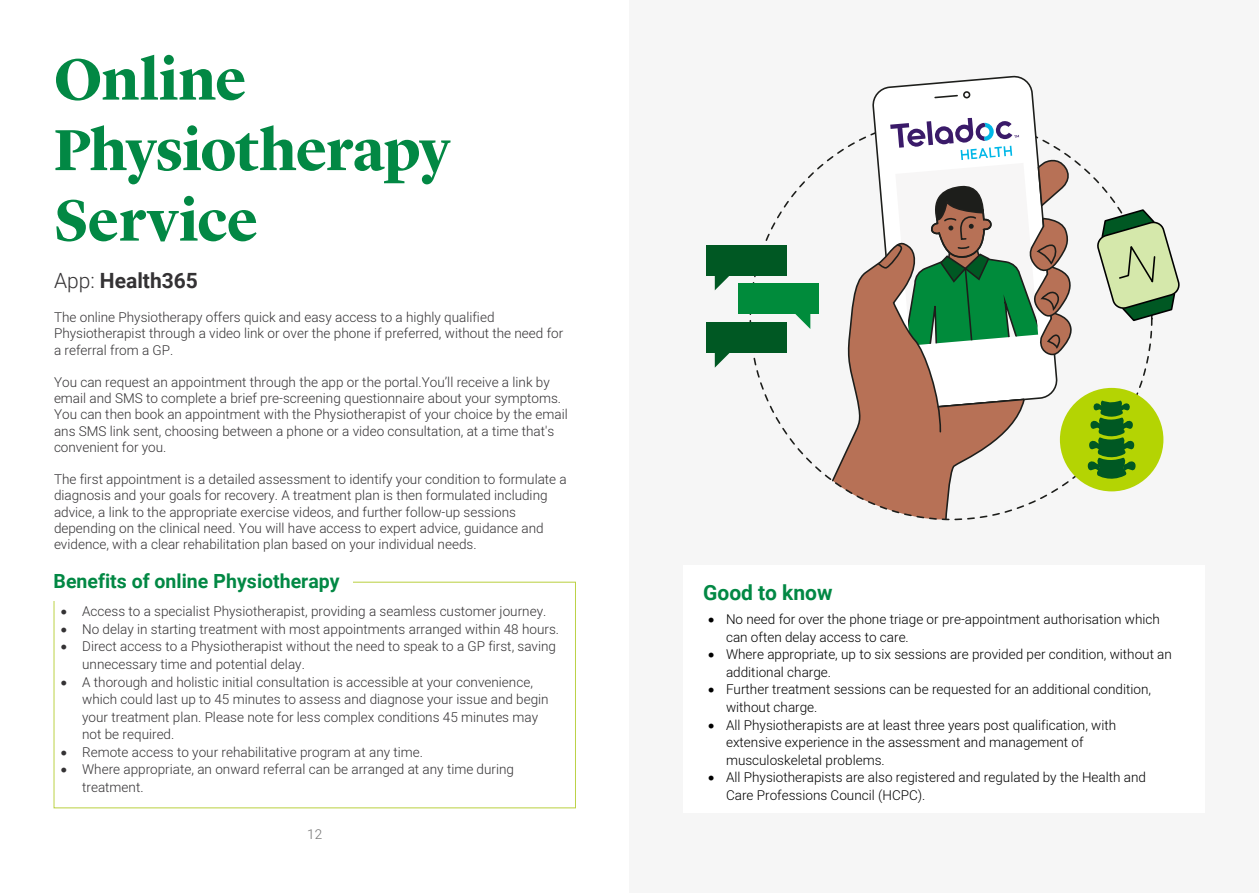
<style>
.page{position:relative;width:1259px;height:893px;background:#fff}
.page>*{position:absolute;margin:0;border:0;box-sizing:border-box;transform-origin:0 0}
.Sub_heading{font:700 60px/70.5px "Lyon Display";letter-spacing:-.015em;color:#028844}
.Sub_heading-2{font:700 21px "Roboto";color:#343234}
.Body_copy{font:700 21px "Roboto";color:#028844}
.Sub_heading-3{font:700 19.5px "Roboto";color:#028844}
.Sub_heading-4{font:300 13.5px/16.2px "Heebo";color:#343234}
.t1{font:300 13.5px/17.5px "Heebo";color:#000}
.t2{font:300 13.5px "Roboto";color:#737373}
.s1{font-weight:300}
.s2{font-family:"Arial"}
</style>
<div class="page">
<div style="left:629px;top:0;width:630px;height:893px;background:#f6f6f6"></div>
<svg style="left:872px;top:75px;width:163px;height:43px"></svg>
<svg style="left:933px;top:92px;width:36px;height:7px"></svg>
<div style="left:963px;top:91px;width:7px;height:8px;border:2px solid #1d1e1b;border-radius:50%"></div>
<div style="left:706px;top:245px;width:80px;height:31px;background:#005823"></div>
<svg style="left:715px;top:276px;width:14px;height:14px"></svg>
<div style="left:706px;top:322px;width:80px;height:31px;background:#005823"></div>
<svg style="left:715px;top:353px;width:15px;height:15px"></svg>
<div style="left:738px;top:283px;width:81px;height:31px;background:#008b3b"></div>
<svg style="left:795px;top:314px;width:15px;height:15px"></svg>
<svg style="left:831px;top:118px;width:243px;height:403px"></svg>
<svg style="left:1097px;top:208px;width:83px;height:114px"></svg>
<div style="left:1060px;top:388px;width:103px;height:103px;background:#b4d403;border-radius:50%"></div>
<svg style="left:1087px;top:400px;width:48px;height:91px"></svg>
<div style="left:683px;top:565px;width:522px;height:248px;background:#fff"></div>
<p class="Sub_heading" style="left:54px;top:39px;width:398px">Online<br>Physiotherapy<br>Service</p>
<p class="Sub_heading-2" style="left:54px;top:266px;width:145px"><span class="s1">App:</span> Health365</p>
<p class="Sub_heading-4" style="left:54px;top:309px;width:511px">The online Physiotherapy offers quick and easy access to a highly qualified<br>Physiotherapist through a video link or over the phone if preferred, without the need for a referral from a GP.</p>
<p class="Sub_heading-4" style="left:54px;top:374px;width:515px">You can request an appointment through the app or the portal.You’ll receive a link by email and SMS to complete a brief pre-screening questionnaire about your symptoms.<br>You can then book an appointment with the Physiotherapist of your choice by the email ans SMS link sent, choosing between a phone or a video consultation, at a time that's convenient for you.</p>
<p class="Sub_heading-4" style="left:54px;top:471px;width:514px">The first appointment is a detailed assessment to identify your condition to formulate a diagnosis and your goals for recovery. A treatment plan is then formulated including advice, a link to the appropriate exercise videos, and further follow-up sessions depending on the clinical need. You will have access to expert advice, guidance and evidence, with a clear rehabilitation plan based on your individual needs.</p>
<p class="Sub_heading-3" style="left:54px;top:567px;width:287px">Benefits of online <span class="s2">P</span>hysiotherapy</p>
<p class="Body_copy" style="left:703px;top:578px;width:131px">Good to know</p>
<p class="t1" style="left:726px;top:610px;width:435px;text-indent:-18px">• No need for over the phone triage or pre-appointment authorisation which can often delay access to care.</p>
<p class="t1" style="left:726px;top:645px;width:447px;text-indent:-18px">• Where appropriate, up to six sessions are provided per condition, without an additional charge.</p>
<p class="t1" style="left:726px;top:681px;width:426px;text-indent:-18px">• Further treatment sessions can be requested for an additional condition, without charge.</p>
<p class="t1" style="left:726px;top:716px;width:392px;text-indent:-18px">• All Physiotherapists are at least three years post qualification, with extensive experience in the assessment and management of musculoskeletal problems.</p>
<p class="t1" style="left:726px;top:768px;width:421px;text-indent:-18px">• All Physiotherapists are also registered and regulated by the Health and<br>Care Professions Council (HCPC).</p>
<p class="Sub_heading-4" style="left:61px;top:603px;width:487px">• Access to a specialist Physiotherapist, providing a seamless customer journey.</p>
<p class="Sub_heading-4" style="left:61px;top:621px;width:500px">• No delay in starting treatment with most appointments arranged within 48 hours.</p>
<p class="Sub_heading-4" style="left:82px;top:638px;width:475px;line-height:17.5px;text-indent:-21px">• Direct access to a Physiotherapist without the need to speak to a GP first, saving unnecessary time and potential delay.</p>
<p class="Sub_heading-4" style="left:82px;top:673px;width:468px;line-height:17.5px;text-indent:-21px">• A thorough and holistic initial consultation is accessible at your convenience, which could last up to 45 minutes to assess and diagnose your issue and begin your treatment plan. Please note for less complex conditions 45 minutes may not be required.</p>
<p class="Sub_heading-4" style="left:61px;top:744px;width:364px">• Remote access to your rehabilitative program at any time.</p>
<p class="Sub_heading-4" style="left:82px;top:760px;width:433px;line-height:17.5px;text-indent:-21px">• Where appropriate, an onward referral can be arranged at any time during treatment.</p>
<p class="t2" style="left:307px;top:825px;width:16px">12</p>
</div>
